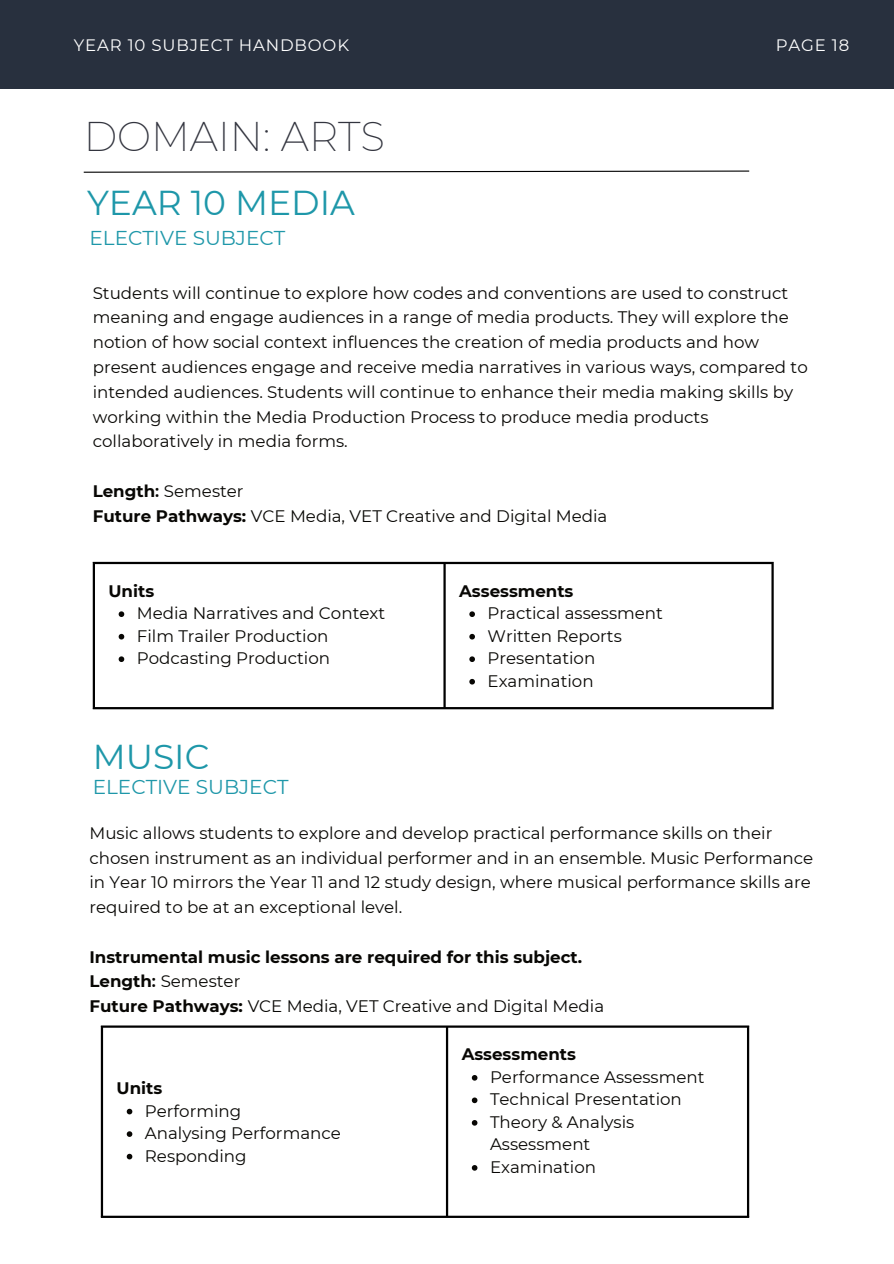
<style>
.page{position:relative;width:894px;height:1264px;background:#fff}
.page>*{position:absolute;margin:0;border:0;box-sizing:border-box;transform-origin:0 0}
.t1{font:200 40.5px "Montserrat";color:#33353f}
.t2{font:34.5px "Montserrat";color:#1e97a9}
.t3{font:20.1px "Montserrat";color:#1e97a9}
.t4{font:16.65px/22.5px "Montserrat";color:#080704}
.t5{font:700 16.65px/24.8px "Montserrat";color:#080704}
.t6{font:16.5px "Montserrat";letter-spacing:.05em;color:#fff}
.s1{font-weight:700}
.s2{font-weight:600}
.s3{font-weight:400}
</style>
<div class="page">
<div style="left:0;top:0;width:893px;height:89px;background:#28303e"></div>
<svg style="left:83px;top:170px;width:667px;height:3px"></svg>
<svg style="left:119px;top:611px;width:5px;height:6px"></svg>
<svg style="left:119px;top:634px;width:5px;height:5px"></svg>
<svg style="left:119px;top:656px;width:5px;height:6px"></svg>
<svg style="left:469px;top:611px;width:6px;height:6px"></svg>
<svg style="left:469px;top:634px;width:6px;height:5px"></svg>
<svg style="left:469px;top:656px;width:6px;height:6px"></svg>
<svg style="left:469px;top:679px;width:6px;height:5px"></svg>
<hr style="left:93px;top:564px;width:2px;height:143px;background:#000">
<hr style="left:443px;top:564px;width:2px;height:143px;background:#000">
<hr style="left:771px;top:564px;width:2px;height:143px;background:#000">
<hr style="left:93px;top:562px;width:680px;height:2px;background:#000">
<hr style="left:93px;top:707px;width:680px;height:2px;background:#000">
<svg style="left:127px;top:1108px;width:5px;height:6px"></svg>
<svg style="left:127px;top:1131px;width:5px;height:5px"></svg>
<svg style="left:127px;top:1153px;width:5px;height:6px"></svg>
<svg style="left:471px;top:1075px;width:6px;height:5px"></svg>
<svg style="left:471px;top:1097px;width:6px;height:6px"></svg>
<svg style="left:471px;top:1120px;width:6px;height:5px"></svg>
<svg style="left:471px;top:1165px;width:6px;height:5px"></svg>
<hr style="left:101px;top:1027px;width:2px;height:188px;background:#000">
<hr style="left:446px;top:1027px;width:2px;height:188px;background:#000">
<hr style="left:746px;top:1027px;width:3px;height:188px;background:#000">
<hr style="left:101px;top:1025px;width:648px;height:2px;background:#000">
<hr style="left:101px;top:1215px;width:648px;height:2px;background:#000">
<p class="t6" style="left:74px;top:34px;width:276px">YEAR 10 SUBJECT HANDBOOK</p>
<p class="t6" style="left:775px;top:34px;width:75px">PAGE 18</p>
<h1 class="t1" style="left:84px;top:109px;width:303px">DOMAIN: ARTS</h1>
<h2 class="t2" style="left:87px;top:179px;width:269px">YEAR 10 MEDIA</h2>
<p class="t3" style="left:89px;top:224px;width:197px">ELECTIVE SUBJECT</p>
<p class="t4" style="left:93px;top:280px;width:716px;line-height:24.8px">Students will continue to explore how codes and conventions are used to construct meaning and engage audiences in a range of media products. They will explore the notion of how social context influences the creation of media products and how present audiences engage and receive media narratives in various ways, compared to intended audiences. Students will continue to enhance their media making skills by working within the Media Production Process to produce media products collaboratively in media forms.</p>
<p class="t4" style="left:93px;top:478px;width:516px;line-height:24.8px"><span class="s1">Length</span><span class="s2">:</span> Semester<br><span class="s1">Future Pathways:</span> VCE Media, VET Creative and Digital Media</p>
<p class="t5" style="left:108px;top:577px;width:47px">Units</p>
<p class="t4" style="left:137px;top:601px;width:250px">Media Narratives and Context<br>Film Trailer Production<br>Podcasting Production</p>
<h2 class="t2" style="left:93px;top:733px;width:118px">MUSIC</h2>
<p class="t3" style="left:93px;top:773px;width:197px">ELECTIVE SUBJECT</p>
<p class="t5" style="left:459px;top:577px;width:116px">Assessments</p>
<p class="t4" style="left:487px;top:601px;width:177px">Practical assessment<br>Written Reports<br>Presentation<br>Examination</p>
<p class="t4" style="left:89px;top:820px;width:725px;line-height:24.8px">Music allows students to explore and develop practical performance skills on their chosen instrument as an individual performer and in an ensemble. Music Performance in Year 10 mirrors the Year 11 and 12 study design, where musical performance skills are required to be at an exceptional level.</p>
<p class="t5" style="left:89px;top:943px;width:516px">Instrumental music lessons are required for this subject.<br>Length<span class="s2">:</span> <span class="s3">Semester<br></span>Future Pathways: <span class="s3">VCE Media, VET Creative and Digital Media</span></p>
<p class="t5" style="left:117px;top:1075px;width:47px">Units</p>
<p class="t4" style="left:145px;top:1098px;width:197px">Performing<br>Analysing Performance<br>Responding</p>
<p class="t5" style="left:461px;top:1041px;width:116px">Assessments</p>
<p class="t4" style="left:490px;top:1065px;width:216px">Performance Assessment<br>Technical Presentation<br>Theory &amp; Analysis<br>Assessment<br>Examination</p>
</div>
